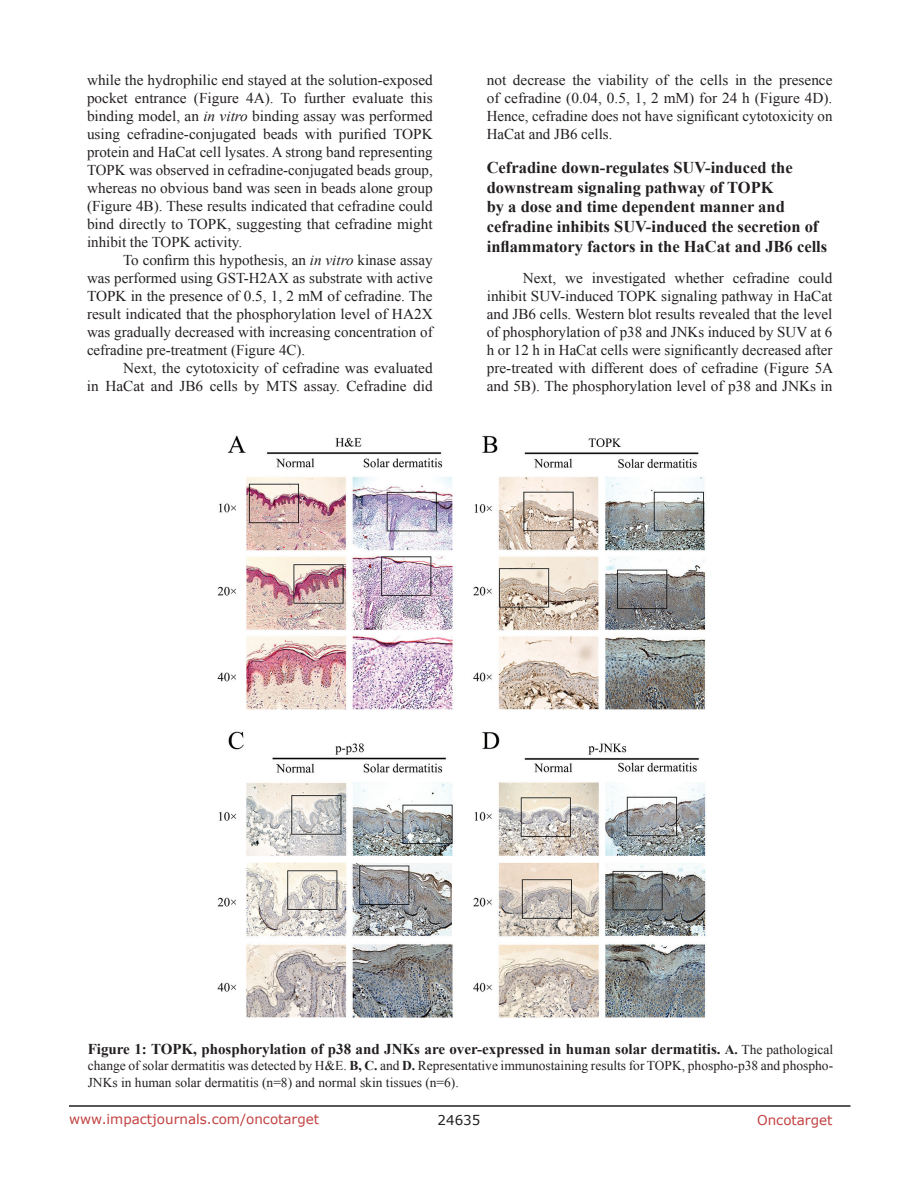
<style>
.page{position:relative;width:918px;height:1188px;background:#fff}
.page>*{position:absolute;margin:0;border:0;box-sizing:border-box;transform-origin:0 0}
.t1{font:700 16.5px/19.8px "Times New Roman";color:#231f20}
.t2{font:15px/18px "Times New Roman";color:#231f20;text-align:justify}
.t3{font:700 15px "Times New Roman";color:#231f20}
.t4{font:13.5px/16.2px "Times New Roman";color:#231f20}
.t5{font:13.5px "Verdana";color:#c24141}
.t6{font:13.5px "Verdana";color:#231f20}
.s1{font-style:italic}
.s2{font-size:13.5px}
.s3{font-weight:400;font-size:13.5px}
.s4{font-weight:700}
</style>
<div class="page">
<hr style="left:69px;top:1105px;width:781px;height:2px;background:#231f20">
<img style="left:217px;top:435px;width:489px;height:583px">
<p class="t2" style="left:87px;top:71px;width:347px">while the hydrophilic end stayed at the solution-exposed pocket entrance (Figure 4A). To further evaluate this binding model, an <span class="s1">in vitro</span> binding assay was performed using cefradine-conjugated beads with purified TOPK protein and HaCat cell lysates. A strong band representing TOPK was observed in cefradine-conjugated beads group, whereas no obvious band was seen in beads alone group (Figure 4B). These results indicated that cefradine could bind directly to TOPK, suggesting that cefradine might inhibit the TOPK activity.</p>
<p class="t2" style="left:87px;top:251px;width:347px;text-indent:36px">To confirm this hypothesis, an <span class="s1">in vitro</span> kinase assay was performed using GST-H2AX as substrate with active TOPK in the presence of 0.5, 1, 2 mM of cefradine. The result indicated that the phosphorylation level of HA2X was gradually decreased with increasing concentration of cefradine pre-treatment (Figure 4C).</p>
<p class="t2" style="left:87px;top:359px;width:347px;text-align:right">Next, the cytotoxicity of cefradine was evaluated<br>in HaCat and JB6 cells by MTS assay. Cefradine did</p>
<p class="t2" style="left:487px;top:71px;width:347px">not decrease the viability of the cells in the presence of cefradine (0.04, 0.5, 1, 2 mM) for 24 h (Figure 4D).<br>Hence, cefradine does not have significant cytotoxicity on HaCat and JB6 cells.</p>
<p class="t1" style="left:487px;top:157px;width:342px">Cefradine down-regulates SUV-induced the downstream signaling pathway of TOPK<br>by a dose and time dependent manner and cefradine inhibits SUV-induced the secretion of inflammatory factors in the HaCat and JB6 cells</p>
<p class="t2" style="left:487px;top:269px;width:348px;text-indent:36px">Next, we investigated whether cefradine could inhibit SUV-induced TOPK signaling pathway in HaCat and JB6 cells. Western blot results revealed that the level of phosphorylation of p38 and JNKs induced by SUV at 6 h or 12 h in HaCat cells were significantly decreased after pre-treated with different does of cefradine (Figure 5A and 5B). The phosphorylation level of p38 and JNKs in</p>
<p class="t3" style="left:88px;top:1039px;width:747px">Figure 1: TOPK, phosphorylation of p38 and JNKs are over-expressed in human solar dermatitis. <span class="s2">A.</span> <span class="s3">The pathological</span></p>
<p class="t4" style="left:88px;top:1058px;width:747px">change of solar dermatitis was detected by H&amp;E. <span class="s4">B, C.</span> and <span class="s4">D.</span> Representative immunostaining results for TOPK, phospho-p38 and phospho-<br>JNKs in human solar dermatitis (n=8) and normal skin tissues (n=6).</p>
<p class="t5" style="left:69px;top:1110px;width:252px">www.impactjournals.com/oncotarget</p>
<p class="t6" style="left:438px;top:1111px;width:44px">24635</p>
<p class="t5" style="left:757px;top:1111px;width:77px">Oncotarget</p>
</div>
